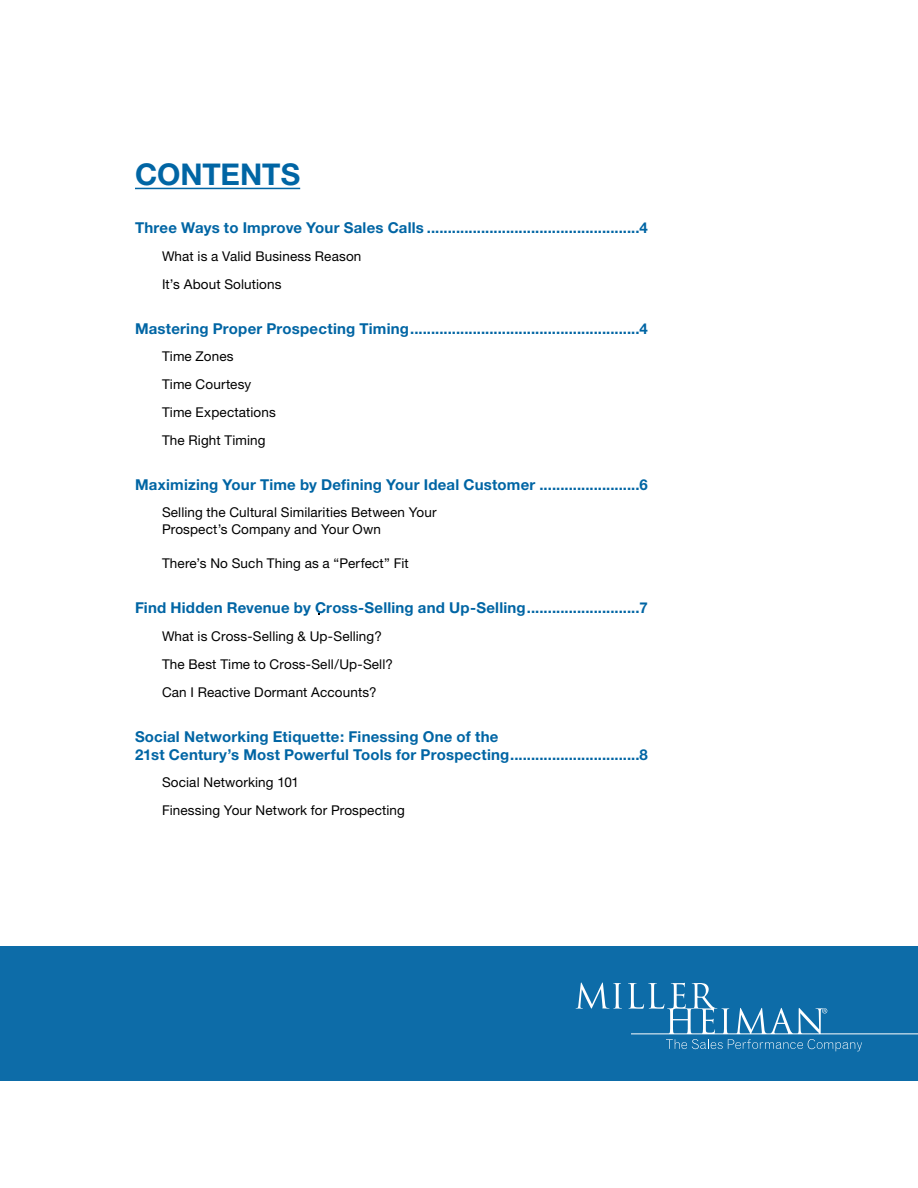
<style>
.page{position:relative;width:918px;height:1188px;background:#fff}
.page>*{position:absolute;margin:0;border:0;box-sizing:border-box;transform-origin:0 0}
.t1{font:700 30px "Helvetica Neue";letter-spacing:-.005em;color:#0065a4}
.t2{font:700 15px/18px "Helvetica Neue";letter-spacing:.015em;color:#0065a4}
.t3{font:13.5px/27.8px "Helvetica Neue";letter-spacing:.01em;color:#000}
</style>
<div class="page">
<hr style="left:135px;top:188px;width:165px;height:1px;background:#0065a4">
<div style="left:0;top:946px;width:918px;height:136px;background:#0d6ca8"></div>
<svg style="left:576px;top:983px;width:46px;height:26px"></svg>
<svg style="left:628px;top:983px;width:290px;height:68px"></svg>
<h1 class="t1" style="left:135px;top:156px;width:167px">CONTENTS</h1>
<p class="t2" style="left:135px;top:218px;width:514px">Three Ways to Improve Your Sales Calls ...................................................4</p>
<p class="t3" style="left:162px;top:242px;width:201px">What is a Valid Business Reason<br>It’s About Solutions</p>
<p class="t2" style="left:135px;top:319px;width:514px">Mastering Proper Prospecting Timing.......................................................4</p>
<p class="t3" style="left:162px;top:343px;width:115px">Time Zones<br>Time Courtesy<br>Time Expectations<br>The Right Timing</p>
<p class="t2" style="left:135px;top:475px;width:514px">Maximizing Your Time by Defining Your Ideal Customer ........................6</p>
<p class="t3" style="left:162px;top:504px;width:276px;line-height:16.5px">Selling the Cultural Similarities Between Your<br>Prospect’s Company and Your Own</p>
<p class="t3" style="left:162px;top:550px;width:248px">There’s No Such Thing as a “Perfect” Fit</p>
<p class="t2" style="left:135px;top:599px;width:514px">Find Hidden Revenue by Cross-Selling and Up-Selling...........................7</p>
<p class="t3" style="left:162px;top:622px;width:232px">What is Cross-Selling &amp; Up-Selling?<br>The Best Time to Cross-Sell/Up-Sell?<br>Can I Reactive Dormant Accounts?</p>
<p class="t2" style="left:135px;top:727px;width:514px">Social Networking Etiquette: Finessing One of the<br>21st Century’s Most Powerful Tools for Prospecting...............................8</p>
<p class="t3" style="left:162px;top:769px;width:244px">Social Networking 101<br>Finessing Your Network for Prospecting</p>
</div>
